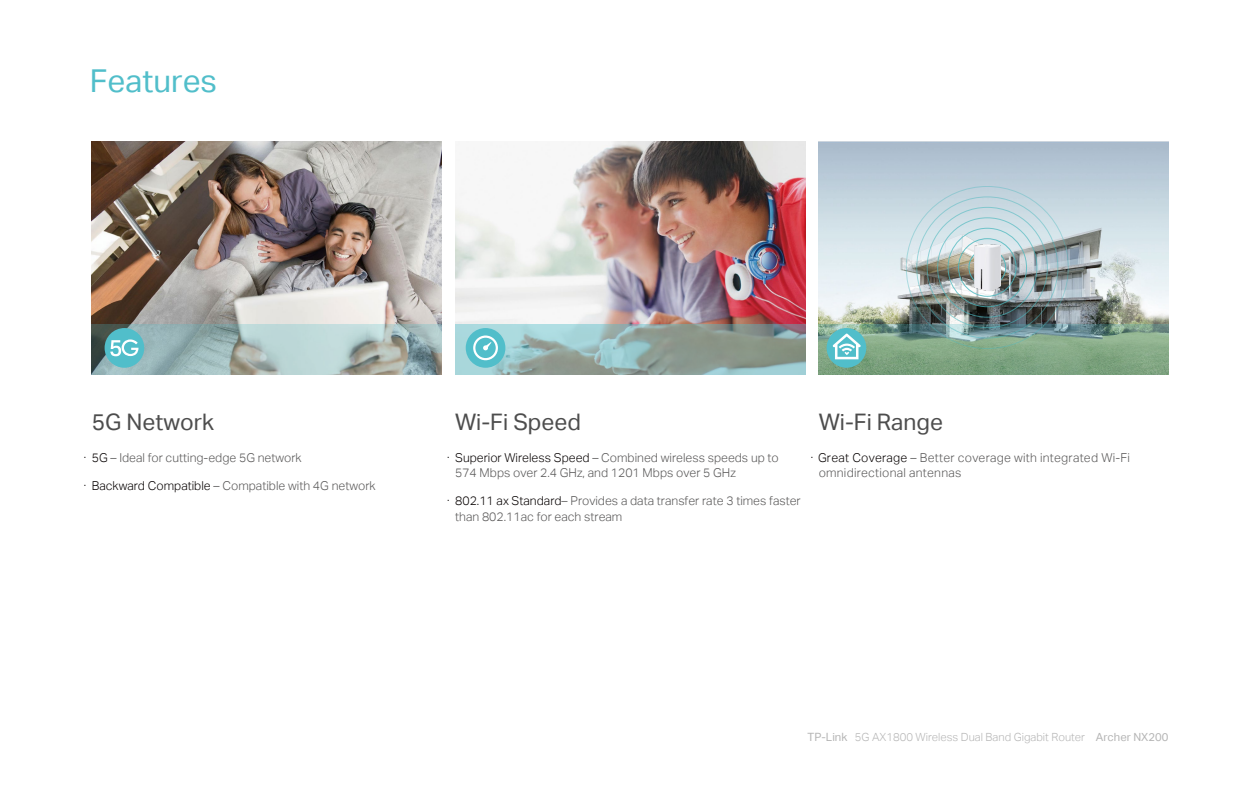
<style>
.page{position:relative;width:1260px;height:788px;background:#fff}
.page>*{position:absolute;margin:0;border:0;box-sizing:border-box;transform-origin:0 0}
.t1{font:31.5px "TP Link Aktiv Regular";color:#51beca}
.t2{font:22.75px "TP Link Aktiv Regular";color:#4d4d4d}
.t3{font:12.25px/15.8px "TP Link Aktiv Light";color:#585757}
.t4{font:12.25px/15.8px "TP Link Aktiv Light";letter-spacing:.02em;color:#585757}
.t5{font:11.2px "TP Link Aktiv Light";color:#b5b5b5}
.s1{color:#060001}
.s2{font-family:"TP Link Aktiv Regular";font-size:11.38px}
.s3{font-family:"TP Link Aktiv Regular"}
</style>
<div class="page">
<img style="left:92px;top:141px;width:350px;height:183px">
<svg style="left:92px;top:324px;width:350px;height:50px;background:#9fb5b4"></svg>
<img style="left:455px;top:141px;width:350px;height:183px">
<svg style="left:455px;top:324px;width:350px;height:50px;background:#93aca8"></svg>
<img style="left:819px;top:142px;width:350px;height:182px">
<svg style="left:819px;top:324px;width:350px;height:50px;background:#7ea288"></svg>
<div style="left:827px;top:328px;width:39px;height:40px;background:#51beca;border-radius:50%"></div>
<svg style="left:832px;top:333px;width:29px;height:26px"></svg>
<div style="left:105px;top:328px;width:39px;height:40px;background:#51beca;border-radius:50%"></div>
<div style="left:969px;top:249px;width:37px;height:37px;border:1px solid #4bb8be;border-radius:50%"></div>
<div style="left:958px;top:238px;width:59px;height:59px;border:1px solid #4bb8be;border-radius:50%"></div>
<div style="left:948px;top:228px;width:79px;height:79px;border:1px solid #4bb8be;border-radius:50%"></div>
<img style="left:974px;top:245px;width:26px;height:45px">
<div style="left:466px;top:328px;width:39px;height:40px;background:#51beca;border-radius:50%"></div>
<svg style="left:473px;top:335px;width:25px;height:25px"></svg>
<svg style="left:110px;top:339px;width:28px;height:17px"></svg>
<h1 class="t1" style="left:90px;top:62px;width:129px">Features</h1>
<h2 class="t2" style="left:92px;top:408px;width:124px">5G Network</h2>
<p class="t3" style="left:84px;top:449px;width:219px"><span class="s1">· 5G</span> – Ideal for cutting-edge 5G network</p>
<p class="t3" style="left:84px;top:477px;width:293px"><span class="s1">· Backward Compatible</span> – Compatible with 4G network</p>
<h2 class="t2" style="left:455px;top:408px;width:127px">Wi-Fi Speed</h2>
<p class="t3" style="left:455px;top:449px;width:325px;text-indent:-8px"><span class="s1">· Superior Wireless Speed</span> – Combined wireless speeds up to<br>574 Mbps over 2.4 GHz, and 1201 Mbps over 5 GHz</p>
<p class="t3" style="left:455px;top:493px;width:347px;text-indent:-8px"><span class="s1">· 802.11 ax Standard</span>– Provides a data transfer rate 3 times faster than 802.11ac for each stream</p>
<h2 class="t2" style="left:819px;top:408px;width:126px">Wi-Fi Range</h2>
<p class="t4" style="left:819px;top:449px;width:313px;text-indent:-8px"><span class="s1">· Great Coverage</span> – Better coverage with integrated Wi-Fi omnidirectional antennas</p>
<p class="t5" style="left:808px;top:730px;width:362px"><span class="s2">TP-Link</span> 5G AX1800 Wireless Dual Band Gigabit Router <span class="s3">Archer NX200</span></p>
</div>
